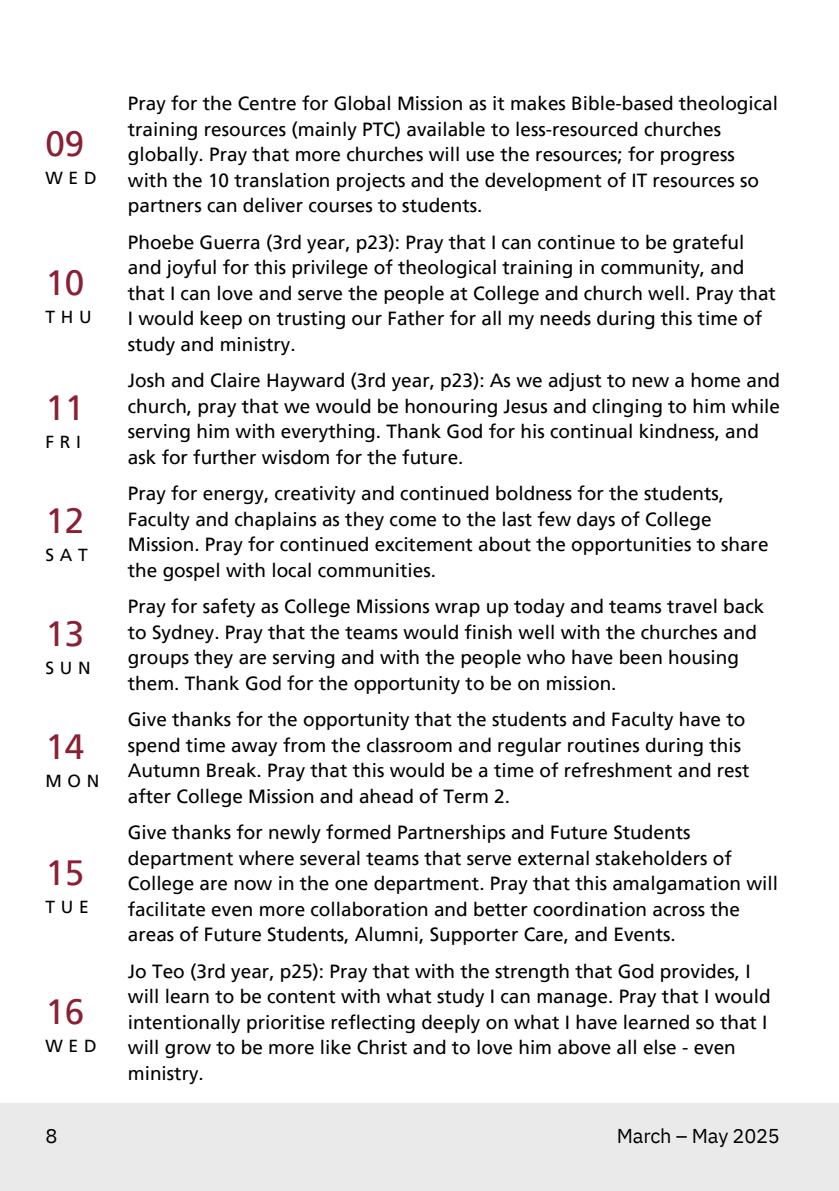
<style>
.page{position:relative;width:839px;height:1191px;background:#fff}
.page>*{position:absolute;margin:0;border:0;box-sizing:border-box;transform-origin:0 0}
.t1{font:35px "Frutiger LT Pro";color:#8a2034}
.t2{font:20px "IBM Plex Sans";letter-spacing:-.01em;color:#000}
.t3{font:19px/25.6px "Frutiger LT Pro";color:#000}
.t4{font:17.4px "Frutiger LT Pro";letter-spacing:.335em;color:#000}
</style>
<div class="page">
<div style="left:0;top:1104px;width:838px;height:87px;background:#ebeaea"></div>
<p class="t1" style="left:45px;top:122px;width:40px">09</p>
<h1 class="t4" style="left:45px;top:167px;width:53px">WED</h1>
<p class="t1" style="left:45px;top:261px;width:40px">10</p>
<h1 class="t4" style="left:45px;top:306px;width:48px">THU</h1>
<p class="t1" style="left:45px;top:387px;width:40px">11</p>
<h1 class="t4" style="left:45px;top:432px;width:37px">FRI</h1>
<p class="t1" style="left:45px;top:500px;width:40px">12</p>
<h1 class="t4" style="left:45px;top:545px;width:44px">SAT</h1>
<p class="t1" style="left:45px;top:613px;width:40px">13</p>
<h1 class="t4" style="left:45px;top:658px;width:47px">SUN</h1>
<p class="t1" style="left:45px;top:726px;width:40px">14</p>
<h1 class="t4" style="left:45px;top:771px;width:56px">MON</h1>
<p class="t1" style="left:45px;top:851px;width:40px">15</p>
<h1 class="t4" style="left:45px;top:897px;width:45px">TUE</h1>
<p class="t1" style="left:45px;top:990px;width:40px">16</p>
<h1 class="t4" style="left:45px;top:1035px;width:53px">WED</h1>
<p class="t3" style="left:128px;top:91px;width:651px">Pray for the Centre for Global Mission as it makes Bible-based theological training resources (mainly PTC) available to less-resourced churches globally. Pray that more churches will use the resources; for progress with the 10 translation projects and the development of IT resources so partners can deliver courses to students.</p>
<p class="t3" style="left:128px;top:229px;width:649px">Phoebe Guerra (3rd year, p23): Pray that I can continue to be grateful and joyful for this privilege of theological training in community, and that I can love and serve the people at College and church well. Pray that I would keep on trusting our Father for all my needs during this time of study and ministry.</p>
<p class="t3" style="left:128px;top:368px;width:653px">Josh and Claire Hayward (3rd year, p23): As we adjust to new a home and church, pray that we would be honouring Jesus and clinging to him while serving him with everything. Thank God for his continual kindness, and ask for further wisdom for the future.</p>
<p class="t3" style="left:128px;top:481px;width:642px">Pray for energy, creativity and continued boldness for the students, Faculty and chaplains as they come to the last few days of College Mission. Pray for continued excitement about the opportunities to share the gospel with local communities.</p>
<p class="t3" style="left:128px;top:594px;width:638px">Pray for safety as College Missions wrap up today and teams travel back to Sydney. Pray that the teams would finish well with the churches and groups they are serving and with the people who have been housing them. Thank God for the opportunity to be on mission.</p>
<p class="t3" style="left:128px;top:707px;width:623px">Give thanks for the opportunity that the students and Faculty have to spend time away from the classroom and regular routines during this Autumn Break. Pray that this would be a time of refreshment and rest after College Mission and ahead of Term 2.</p>
<p class="t3" style="left:128px;top:820px;width:651px">Give thanks for newly formed Partnerships and Future Students department where several teams that serve external stakeholders of College are now in the one department. Pray that this amalgamation will facilitate even more collaboration and better coordination across the areas of Future Students, Alumni, Supporter Care, and Events.</p>
<h1 class="t3" style="left:128px;top:958px;width:644px">Jo Teo (3rd year, p25): Pray that with the strength that God provides, I will learn to be content with what study I can manage. Pray that I would intentionally prioritise reflecting deeply on what I have learned so that I will grow to be more like Christ and to love him above all else - even ministry.</h1>
<p class="t2" style="left:45px;top:1122px;width:13px">8</p>
<p class="t2" style="left:617px;top:1122px;width:164px">March – May 2025</p>
</div>
